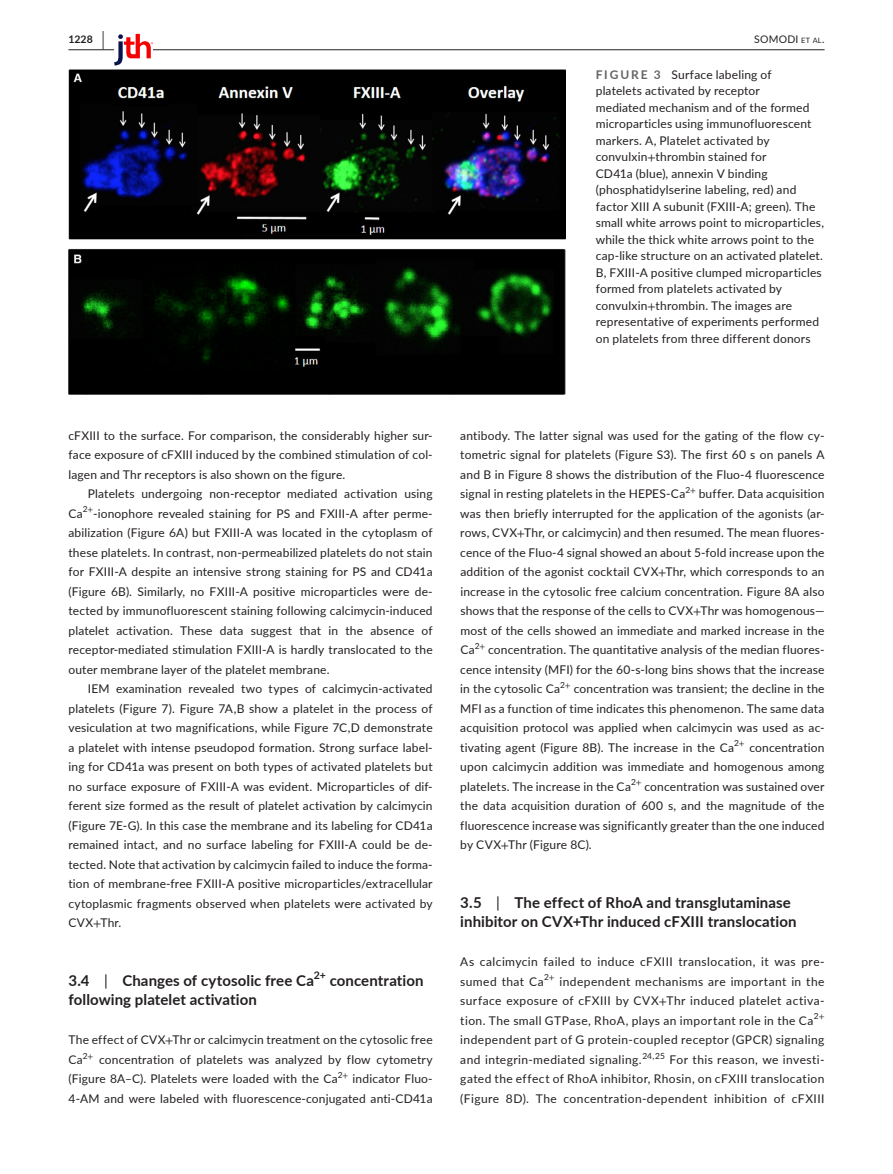
<style>
.page{position:relative;width:893px;height:1174px;background:#fff}
.page>*{position:absolute;margin:0;border:0;box-sizing:border-box;transform-origin:0 0}
.t1{font:700 15px/19.5px "Lato";letter-spacing:.005em;color:#231f20}
.t2{font:12px/19.5px "Lato";letter-spacing:.015em;color:#231f20;text-align:justify}
.t3{font:10.5px "Lato";letter-spacing:.02em;color:#231f20}
.t4{font:700 10.5px "Lato";color:#231f20}
.t5{font:8.4px "Lato";color:#231f20}
.s1{font-size:19.5px}
.s2{font-size:7.35px}
.s3{font-weight:700;color:#636366}
.s4{font-family:"STIX"}
.s5{font-weight:400}
</style>
<div class="page">
<hr style="left:68px;top:49px;width:756px;height:1px;background:#231f20">
<svg style="left:114px;top:34px;width:39px;height:31px"></svg>
<img style="left:68px;top:69px;width:498px;height:325px">
<p class="t4" style="left:68px;top:31px;width:37px">1228 <span class="s1">|</span></p>
<p class="t3" style="left:754px;top:31px;width:72px">SOMODI <span class="s2">et al</span>.</p>
<p class="t2" style="left:596px;top:66px;width:230px;line-height:16.5px;text-align:left"><span class="s3">FIGURE 3</span> Surface labeling of<br>platelets activated by receptor<br>mediated mechanism and of the formed microparticles using immunofluorescent markers. A, Platelet activated by convulxin<span class="s4">+</span>thrombin stained for<br>CD41a (blue), annexin V binding (phosphatidylserine labeling, red) and factor XIII A subunit (FXIII-A; green). The small white arrows point to microparticles, while the thick white arrows point to the cap-like structure on an activated platelet.<br>B, FXIII-A positive clumped microparticles formed from platelets activated by convulxin<span class="s4">+</span>thrombin. The images are representative of experiments performed on platelets from three different donors</p>
<p class="t2" style="left:68px;top:425px;width:366px">cFXIII to the surface. For comparison, the considerably higher sur&shy;face exposure of cFXIII induced by the combined stimulation of col&shy;lagen and Thr receptors is also shown on the figure.</p>
<p class="t2" style="left:88px;top:483px;width:346px">Platelets undergoing non-receptor mediated activation using</p>
<p class="t2" style="left:68px;top:503px;width:16px">Ca</p>
<p class="t5" style="left:83px;top:503px;width:12px">2<span class="s4">+</span></p>
<p class="t2" style="left:68px;top:503px;width:366px;text-indent:25px">-ionophore revealed staining for PS and FXIII-A after perme&shy;abilization (Figure 6A) but FXIII-A was located in the cytoplasm of these platelets. In contrast, non-permeabilized platelets do not stain for FXIII-A despite an intensive strong staining for PS and CD41a (Figure 6B). Similarly, no FXIII-A positive microparticles were de&shy;tected by immunofluorescent staining following calcimycin-induced platelet activation. These data suggest that in the absence of receptor-mediated stimulation FXIII-A is hardly translocated to the outer membrane layer of the platelet membrane.</p>
<p class="t2" style="left:68px;top:678px;width:366px;text-indent:19px">IEM examination revealed two types of calcimycin-activated platelets (Figure 7). Figure 7A,B show a platelet in the process of vesiculation at two magnifications, while Figure 7C,D demonstrate a platelet with intense pseudopod formation. Strong surface label&shy;ing for CD41a was present on both types of activated platelets but no surface exposure of FXIII-A was evident. Microparticles of dif&shy;ferent size formed as the result of platelet activation by calcimycin (Figure 7E-G). In this case the membrane and its labeling for CD41a remained intact, and no surface labeling for FXIII-A could be de&shy;tected. Note that activation by calcimycin failed to induce the forma&shy;tion of membrane-free FXIII-A positive microparticles/extracellular cytoplasmic fragments observed when platelets were activated by CVX<span class="s4">+</span>Thr.</p>
<p class="t1" style="left:68px;top:970px;width:357px">3.4 <span class="s5">|</span> Changes of cytosolic free Ca<sup>2+</sup> concentration following platelet activation</p>
<p class="t2" style="left:68px;top:1029px;width:366px">The effect of CVX<span class="s4">+</span>Thr or calcimycin treatment on the cytosolic free Ca<sup>2</sup><sup>+</sup> concentration of platelets was analyzed by flow cytometry (Figure 8A–C). Platelets were loaded with the Ca<sup>2</sup><sup>+</sup> indicator Fluo-4-AM and were labeled with fluorescence-conjugated anti-CD41a</p>
<p class="t2" style="left:460px;top:425px;width:366px">antibody. The latter signal was used for the gating of the flow cy&shy;tometric signal for platelets (Figure S3). The first 60 s on panels A and B in Figure 8 shows the distribution of the Fluo-4 fluorescence signal in resting platelets in the HEPES-Ca</p>
<p class="t5" style="left:685px;top:484px;width:12px">2<span class="s4">+</span></p>
<p class="t2" style="left:460px;top:483px;width:366px;text-indent:238px">buffer. Data acquisition was then briefly interrupted for the application of the agonists (ar&shy;rows, CVX<span class="s4">+</span>Thr, or calcimycin) and then resumed. The mean fluores&shy;cence of the Fluo-4 signal showed an about 5-fold increase upon the addition of the agonist cocktail CVX<span class="s4">+</span>Thr, which corresponds to an increase in the cytosolic free calcium concentration. Figure 8A also shows that the response of the cells to CVX<span class="s4">+</span>Thr was homogenous— most of the cells showed an immediate and marked increase in the Ca</p>
<p class="t5" style="left:475px;top:640px;width:12px">2<span class="s4">+</span></p>
<p class="t2" style="left:460px;top:639px;width:366px;text-indent:28px">concentration. The quantitative analysis of the median fluores&shy;cence intensity (MFI) for the 60-s-long bins shows that the increase in the cytosolic Ca</p>
<p class="t5" style="left:560px;top:679px;width:12px">2<span class="s4">+</span></p>
<p class="t2" style="left:460px;top:678px;width:366px;text-indent:113px">concentration was transient; the decline in the MFI as a function of time indicates this phenomenon. The same data acquisition protocol was applied when calcimycin was used as ac&shy;tivating agent (Figure 8B). The increase in the Ca</p>
<p class="t5" style="left:734px;top:737px;width:12px">2<span class="s4">+</span></p>
<p class="t2" style="left:460px;top:737px;width:366px;text-indent:289px">concentration upon calcimycin addition was immediate and homogenous among platelets. The increase in the Ca</p>
<p class="t5" style="left:631px;top:776px;width:12px">2<span class="s4">+</span></p>
<p class="t2" style="left:460px;top:776px;width:366px;text-indent:184px">concentration was sustained over the data acquisition duration of 600 s, and the magnitude of the fluorescence increase was significantly greater than the one induced by CVX<span class="s4">+</span>Thr (Figure 8C).</p>
<p class="t1" style="left:460px;top:892px;width:338px">3.5 <span class="s5">|</span> The effect of RhoA and transglutaminase inhibitor on CVX+Thr induced cFXIII translocation</p>
<p class="t2" style="left:460px;top:951px;width:366px">As calcimycin failed to induce cFXIII translocation, it was pre&shy;sumed that Ca<sup>2</sup><sup>+</sup> independent mechanisms are important in the surface exposure of cFXIII by CVX<span class="s4">+</span>Thr induced platelet activa&shy;tion. The small GTPase, RhoA, plays an important role in the Ca<sup>2</sup><sup>+ </sup>independent part of G protein-coupled receptor (GPCR) signaling and integrin-mediated signaling.<sup>24,25</sup> For this reason, we investi&shy;gated the effect of RhoA inhibitor, Rhosin, on cFXIII translocation (Figure 8D). The concentration-dependent inhibition of cFXIII</p>
</div>
